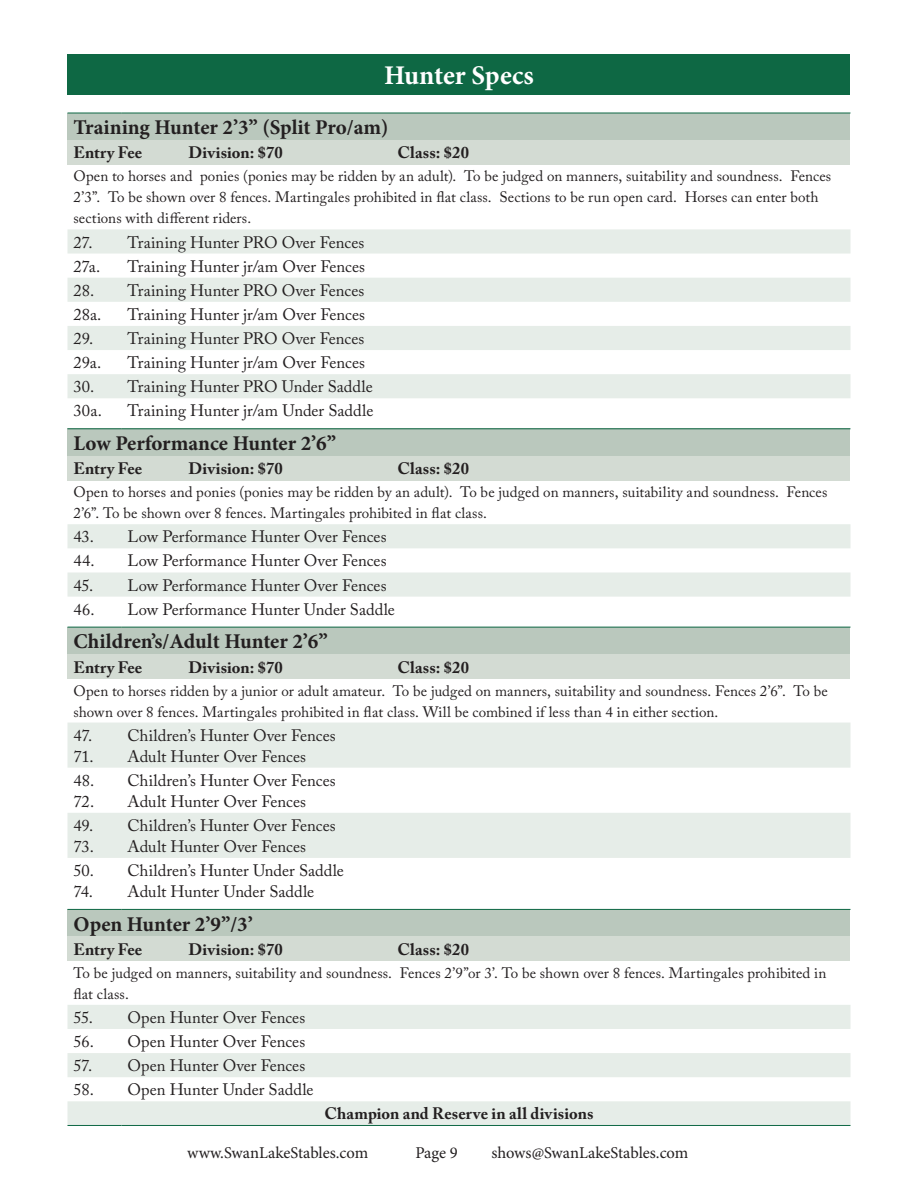
<style>
.page{position:relative;width:918px;height:1188px;background:#fff}
.page>*{position:absolute;margin:0;border:0;box-sizing:border-box;transform-origin:0 0}
.t1{font:700 27px "Minion Pro";letter-spacing:-.005em;color:#fff}
.t2{font:700 21px "Minion Pro";letter-spacing:-.005em;color:#231f20}
.t3{font:16.5px/21px "Adobe Caslon Pro";color:#231f20}
.t4{font:700 16.5px "Adobe Caslon Pro";letter-spacing:.005em;color:#231f20}
.t5{font:16.5px "Minion Pro";color:#231f20}
.t6{font:15px/21px "Adobe Caslon Pro";letter-spacing:.005em;color:#231f20}
</style>
<div class="page">
<div style="left:68px;top:54px;width:782px;height:40px;background:#0e6844"></div>
<div style="left:68px;top:113px;width:782px;height:27px;background:#bac8bd"></div>
<div style="left:68px;top:140px;width:782px;height:24px;background:#d3dbd3"></div>
<svg style="left:68px;top:229px;width:782px;height:169px;fill:#e6ede8"></svg>
<hr style="left:68px;top:113px;width:54px;height:1px;background:#0e6844">
<hr style="left:122px;top:113px;width:728px;height:1px;background:#0e6844">
<div style="left:68px;top:429px;width:782px;height:27px;background:#bac8bd"></div>
<div style="left:68px;top:456px;width:782px;height:24px;background:#d3dbd3"></div>
<svg style="left:68px;top:524px;width:782px;height:73px;fill:#e6ede8"></svg>
<hr style="left:68px;top:428px;width:54px;height:1px;background:#0e6844">
<hr style="left:122px;top:428px;width:728px;height:1px;background:#0e6844">
<div style="left:68px;top:627px;width:782px;height:27px;background:#bac8bd"></div>
<div style="left:68px;top:654px;width:782px;height:25px;background:#d3dbd3"></div>
<svg style="left:68px;top:723px;width:782px;height:135px;fill:#e6ede8"></svg>
<hr style="left:68px;top:627px;width:54px;height:1px;background:#0e6844">
<hr style="left:122px;top:627px;width:728px;height:1px;background:#0e6844">
<div style="left:68px;top:909px;width:782px;height:28px;background:#bac8bd"></div>
<div style="left:68px;top:937px;width:782px;height:24px;background:#d3dbd3"></div>
<svg style="left:68px;top:1005px;width:782px;height:120px;fill:#e6ede8"></svg>
<hr style="left:68px;top:909px;width:54px;height:1px;background:#0e6844">
<hr style="left:122px;top:909px;width:728px;height:1px;background:#0e6844">
<hr style="left:68px;top:1125px;width:54px;height:1px;background:#0e6844">
<hr style="left:122px;top:1125px;width:728px;height:1px;background:#0e6844">
<h1 class="t1" style="left:384px;top:56px;width:151px">Hunter Specs</h1>
<p class="t2" style="left:74px;top:113px;width:317px">Training Hunter 2’3” (Split Pro/am)</p>
<p class="t4" style="left:74px;top:143px;width:70px">Entry Fee</p>
<p class="t4" style="left:189px;top:143px;width:96px">Division: $70</p>
<p class="t4" style="left:397px;top:143px;width:73px">Class: $20</p>
<p class="t6" style="left:74px;top:166px;width:759px">Open to horses and ponies (ponies may be ridden by an adult). To be judged on manners, suitability and soundness. Fences<br>2’3”. To be shown over 8 fences. Martingales prohibited in flat class. Sections to be run open card. Horses can enter both sections with different riders.</p>
<p class="t3" style="left:74px;top:230px;width:292px;line-height:24.2px">27. Training Hunter PRO Over Fences<br>27a.</p>
<p class="t3" style="left:128px;top:255px;width:239px">Training Hunter jr/am Over Fences</p>
<p class="t3" style="left:74px;top:278px;width:292px;line-height:24.2px">28. Training Hunter PRO Over Fences<br>28a.</p>
<p class="t3" style="left:128px;top:304px;width:239px">Training Hunter jr/am Over Fences</p>
<p class="t3" style="left:74px;top:326px;width:292px;line-height:24.2px">29. Training Hunter PRO Over Fences<br>29a.</p>
<p class="t3" style="left:128px;top:352px;width:239px">Training Hunter jr/am Over Fences</p>
<p class="t3" style="left:74px;top:375px;width:301px;line-height:24.2px">30. Training Hunter PRO Under Saddle<br>30a.</p>
<p class="t3" style="left:128px;top:400px;width:247px">Training Hunter jr/am Under Saddle</p>
<p class="t2" style="left:74px;top:429px;width:264px">Low Performance Hunter 2’6”</p>
<p class="t4" style="left:74px;top:459px;width:70px">Entry Fee</p>
<p class="t4" style="left:189px;top:459px;width:96px">Division: $70</p>
<p class="t4" style="left:397px;top:459px;width:73px">Class: $20</p>
<p class="t6" style="left:74px;top:482px;width:755px">Open to horses and ponies (ponies may be ridden by an adult). To be judged on manners, suitability and soundness. Fences<br>2’6”. To be shown over 8 fences. Martingales prohibited in flat class.</p>
<p class="t3" style="left:74px;top:526px;width:315px">43. Low Performance Hunter Over Fences</p>
<p class="t3" style="left:74px;top:550px;width:315px">44. Low Performance Hunter Over Fences</p>
<p class="t3" style="left:74px;top:574px;width:315px">45. Low Performance Hunter Over Fences</p>
<p class="t3" style="left:74px;top:599px;width:323px">46. Low Performance Hunter Under Saddle</p>
<p class="t2" style="left:74px;top:627px;width:256px">Children’s/Adult Hunter 2’6”</p>
<p class="t4" style="left:74px;top:657px;width:70px">Entry Fee</p>
<p class="t4" style="left:189px;top:657px;width:96px">Division: $70</p>
<p class="t4" style="left:397px;top:657px;width:73px">Class: $20</p>
<p class="t6" style="left:74px;top:680px;width:756px">Open to horses ridden by a junior or adult amateur. To be judged on manners, suitability and soundness. Fences 2’6”. To be shown over 8 fences. Martingales prohibited in flat class. Will be combined if less than 4 in either section.</p>
<p class="t3" style="left:74px;top:724px;width:22px">47.<br>71.</p>
<p class="t3" style="left:128px;top:724px;width:210px">Children’s Hunter Over Fences<br>Adult Hunter Over Fences</p>
<p class="t3" style="left:74px;top:770px;width:22px">48.<br>72.</p>
<p class="t3" style="left:128px;top:770px;width:210px">Children’s Hunter Over Fences<br>Adult Hunter Over Fences</p>
<p class="t3" style="left:74px;top:815px;width:22px">49.<br>73.</p>
<p class="t3" style="left:128px;top:815px;width:210px">Children’s Hunter Over Fences<br>Adult Hunter Over Fences</p>
<p class="t3" style="left:74px;top:860px;width:22px">50.<br>74.</p>
<p class="t3" style="left:128px;top:860px;width:218px">Children’s Hunter Under Saddle<br>Adult Hunter Under Saddle</p>
<p class="t2" style="left:74px;top:909px;width:181px">Open Hunter 2’9”/3’</p>
<p class="t4" style="left:74px;top:939px;width:70px">Entry Fee</p>
<p class="t4" style="left:189px;top:939px;width:96px">Division: $70</p>
<p class="t4" style="left:397px;top:939px;width:73px">Class: $20</p>
<p class="t6" style="left:74px;top:962px;width:754px">To be judged on manners, suitability and soundness. Fences 2’9”or 3’. To be shown over 8 fences. Martingales prohibited in flat class.</p>
<p class="t3" style="left:74px;top:1007px;width:233px">55. Open Hunter Over Fences</p>
<p class="t3" style="left:74px;top:1031px;width:233px">56. Open Hunter Over Fences</p>
<p class="t3" style="left:74px;top:1055px;width:233px">57. Open Hunter Over Fences</p>
<p class="t3" style="left:74px;top:1079px;width:242px">58. Open Hunter Under Saddle</p>
<p class="t4" style="left:325px;top:1104px;width:270px">Champion and Reserve in all divisions</p>
<p class="t5" style="left:187px;top:1141px;width:183px">www.SwanLakeStables.com</p>
<p class="t5" style="left:415px;top:1141px;width:44px">Page 9</p>
<p class="t5" style="left:491px;top:1141px;width:198px">shows@SwanLakeStables.com</p>
</div>
